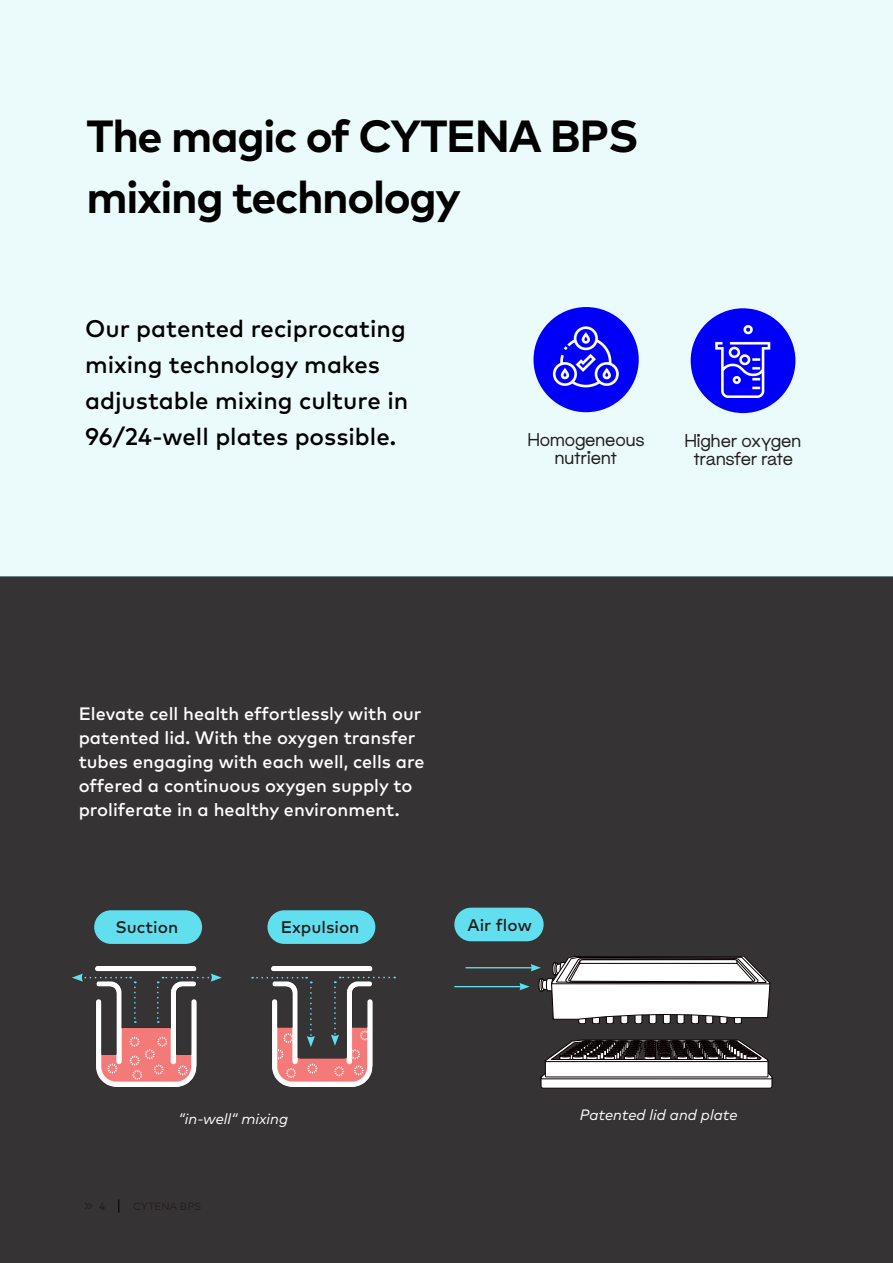
<style>
.page{position:relative;width:893px;height:1263px;background:#fff}
.page>*{position:absolute;margin:0;border:0;box-sizing:border-box;transform-origin:0 0}
.Slogan{font:700 45px/60px "Mark Pro";letter-spacing:-.03em;color:#000}
.Slogan-2{font:500 24px/36px "Mark Pro";color:#000}
.Slogan-3{font:500 18px/24px "Mark Pro";color:#fff}
.t1{font:18px/18px "Maxeville";letter-spacing:-.01em;color:#231f20;text-align:center}
.t2{font:500 16.8px "Mark Pro";color:#231f20}
.Slogan-4{font:italic 15px "Mark Pro";color:#fff}
</style>
<div class="page">
<div style="left:0;top:576px;width:893px;height:687px;background:#363334"></div>
<div style="left:0;top:0;width:893px;height:576px;background:#ebfbfc"></div>
<div style="left:691px;top:308px;width:104px;height:105px;background:#0000fa;border-radius:50%"></div>
<img style="left:702px;top:321px;width:81px;height:80px">
<div style="left:533px;top:307px;width:106px;height:105px;background:#0000fa;border-radius:50%"></div>
<img style="left:546px;top:318px;width:80px;height:81px">
<img style="left:95px;top:967px;width:101px;height:119px">
<img style="left:271px;top:967px;width:101px;height:119px">
<svg style="left:72px;top:973px;width:65px;height:50px"></svg>
<svg style="left:252px;top:977px;width:63px;height:70px"></svg>
<svg style="left:156px;top:973px;width:66px;height:50px"></svg>
<svg style="left:331px;top:976px;width:64px;height:70px"></svg>
<div style="left:94px;top:910px;width:108px;height:34px;background:#62dfef;border-radius:17px"></div>
<div style="left:267px;top:910px;width:108px;height:34px;background:#62dfef;border-radius:17px"></div>
<div style="left:541px;top:1076px;width:231px;height:12px;background:#fff;border-radius:2px"></div>
<div style="left:541px;top:1076px;width:231px;height:12px;border:1px solid #080000;border-radius:2px"></div>
<svg style="left:541px;top:1072px;width:231px;height:7px"></svg>
<div style="left:545px;top:1060px;width:223px;height:17px;background:#fff"></div>
<div style="left:545px;top:1060px;width:223px;height:17px;border:1px solid #080000"></div>
<svg style="left:545px;top:1040px;width:223px;height:22px"></svg>
<hr style="left:466px;top:967px;width:67px;height:1px;background:#62dfef">
<hr style="left:454px;top:986px;width:68px;height:1px;background:#62dfef">
<svg style="left:519px;top:956px;width:251px;height:68px"></svg>
<div style="left:454px;top:908px;width:90px;height:33px;background:#62dfef;border-radius:17px"></div>
<svg style="left:85px;top:1203px;width:7px;height:6px"></svg>
<svg style="left:119px;top:1200px;width:1px;height:12px"></svg>
<p class="Slogan" style="left:87px;top:103px;width:553px">The magic of CYTENA BPS mixing technology</p>
<p class="Slogan-2" style="left:85px;top:309px;width:325px">Our patented reciprocating mixing technology makes adjustable mixing culture in<br>96/24-well plates possible.</p>
<p class="t1" style="left:528px;top:431px;width:118px">Homogeneous nutrient</p>
<p class="t1" style="left:685px;top:432px;width:118px">Higher oxygen transfer rate</p>
<p class="Slogan-3" style="left:79px;top:701px;width:347px">Elevate cell health effortlessly with our patented lid. With the oxygen transfer tubes engaging with each well, cells are offered a continuous oxygen supply to proliferate in a healthy environment.</p>
<p class="t2" style="left:115px;top:914px;width:64px">Suction</p>
<p class="t2" style="left:281px;top:914px;width:80px">Expulsion</p>
<p class="t2" style="left:468px;top:912px;width:66px">Air flow</p>
<p class="Slogan-4" style="left:179px;top:1107px;width:111px">“in-well“ mixing</p>
<p class="Slogan-4" style="left:580px;top:1103px;width:159px">Patented lid and plate</p>
</div>
